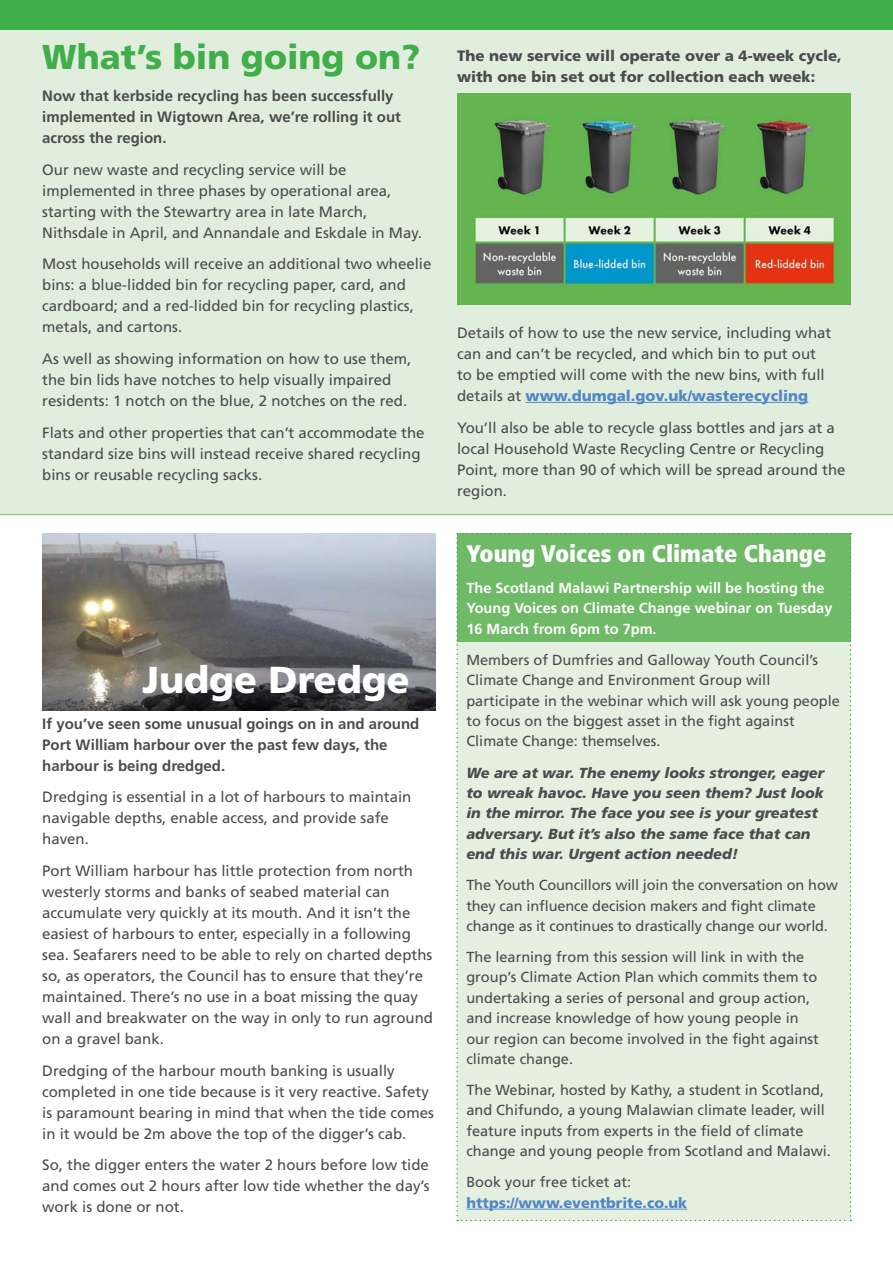
<style>
.page{position:relative;width:893px;height:1263px;background:#fff}
.page>*{position:absolute;margin:0;border:0;box-sizing:border-box;transform-origin:0 0}
.Body{font:900 37.5px "Frutiger";color:#fff}
.Body-2{font:900 34.5px "Frutiger";color:#40ae49}
.Body-3{font:900 condensed 24px "Frutiger";color:#fff}
.Body-4{font:15px/21px "Frutiger";color:#4b4c4d}
.Body-5{font:700 15px/21px "Frutiger";color:#4b4c4d}
.Body-6{font:900 15px/21px "Frutiger";color:#4b4c4d}
.Body-7{font:14.55px/20.4px "Frutiger";color:#4b4c4d}
.Body-8{font:italic 900 14.55px/20.4px "Frutiger";color:#4b4c4d}
.Body-9{font:700 14.55px/20.4px "Frutiger";color:#fff}
.Body-10{font:900 14.55px "Frutiger";color:#5087c6}
.s1{font-weight:900;color:#5087c6}
</style>
<div class="page">
<div style="left:0;top:0;width:893px;height:30px;background:#40ae49"></div>
<div style="left:0;top:30px;width:893px;height:484px;background:#e1eedd"></div>
<hr style="left:892px;top:0;width:1px;height:30px;background:#ee1d23">
<hr style="left:525px;top:402px;width:283px;height:1px;background:#5087c6">
<img style="left:457px;top:94px;width:393px;height:210px">
<img style="left:42px;top:534px;width:393px;height:177px">
<svg style="left:456px;top:533px;width:395px;height:688px;background:#d1e7cd"></svg>
<hr style="left:0;top:514px;width:893px;height:1px;background:#99cb8f">
<p class="Body-2" style="left:42px;top:36px;width:380px">What’s bin going on?</p>
<p class="Body-5" style="left:42px;top:85px;width:360px">Now that kerbside recycling has been successfully implemented in Wigtown Area, we’re rolling it out across the region.</p>
<p class="Body-4" style="left:42px;top:159px;width:381px">Our new waste and recycling service will be implemented in three phases by operational area, starting with the Stewartry area in late March, Nithsdale in April, and Annandale and Eskdale in May.</p>
<p class="Body-4" style="left:42px;top:253px;width:391px">Most households will receive an additional two wheelie bins: a blue-lidded bin for recycling paper, card, and cardboard; and a red-lidded bin for recycling plastics, metals, and cartons.</p>
<p class="Body-4" style="left:42px;top:348px;width:371px">As well as showing information on how to use them, the bin lids have notches to help visually impaired residents: 1 notch on the blue, 2 notches on the red.</p>
<p class="Body-4" style="left:42px;top:422px;width:384px">Flats and other properties that can’t accommodate the standard size bins will instead receive shared recycling bins or reusable recycling sacks.</p>
<p class="Body" style="left:142px;top:657px;width:269px">Judge Dredge</p>
<p class="Body-5" style="left:42px;top:713px;width:379px">If you’ve seen some unusual goings on in and around<br>Port William harbour over the past few days, the harbour is being dredged.</p>
<p class="Body-4" style="left:42px;top:786px;width:371px">Dredging is essential in a lot of harbours to maintain navigable depths, enable access, and provide safe haven.</p>
<p class="Body-4" style="left:42px;top:860px;width:392px">Port William harbour has little protection from north westerly storms and banks of seabed material can accumulate very quickly at its mouth. And it isn’t the easiest of harbours to enter, especially in a following sea. Seafarers need to be able to rely on charted depths so, as operators, the Council has to ensure that they’re maintained. There’s no use in a boat missing the quay wall and breakwater on the way in only to run aground on a gravel bank.</p>
<p class="Body-4" style="left:42px;top:1060px;width:393px">Dredging of the harbour mouth banking is usually completed in one tide because is it very reactive. Safety is paramount bearing in mind that when the tide comes in it would be 2m above the top of the digger’s cab.</p>
<p class="Body-4" style="left:42px;top:1154px;width:389px;text-align:justify">So, the digger enters the water 2 hours before low tide and comes out 2 hours after low tide whether the day’s work is done or not.</p>
<p class="Body-6" style="left:457px;top:45px;width:386px">The new service will operate over a 4-week cycle, with one bin set out for collection each week:</p>
<p class="Body-4" style="left:457px;top:322px;width:376px">Details of how to use the new service, including what can and can’t be recycled, and which bin to put out to be emptied will come with the new bins, with full details at <span class="s1">www.dumgal.gov.uk/wasterecycling</span></p>
<p class="Body-4" style="left:457px;top:417px;width:390px">You’ll also be able to recycle glass bottles and jars at a local Household Waste Recycling Centre or Recycling Point, more than 90 of which will be spread around the region.</p>
<p class="Body-3" style="left:466px;top:539px;width:362px">Young Voices on Climate Change</p>
<p class="Body-9" style="left:466px;top:578px;width:368px">The Scotland Malawi Partnership will be hosting the<br>Young Voices on Climate Change webinar on Tuesday<br>16 March from 6pm to 7pm.</p>
<p class="Body-7" style="left:466px;top:649px;width:375px">Members of Dumfries and Galloway Youth Council’s Climate Change and Environment Group will participate in the webinar which will ask young people to focus on the biggest asset in the fight against Climate Change: themselves.</p>
<p class="Body-8" style="left:466px;top:762px;width:359px">We are at war. The enemy looks stronger, eager to wreak havoc. Have you seen them? Just look in the mirror. The face you see is your greatest adversary. But it’s also the same face that can end this war. Urgent action needed!</p>
<p class="Body-7" style="left:466px;top:875px;width:373px">The Youth Councillors will join the conversation on how they can influence decision makers and fight climate change as it continues to drastically change our world.</p>
<p class="Body-7" style="left:466px;top:946px;width:354px">The learning from this session will link in with the group’s Climate Action Plan which commits them to undertaking a series of personal and group action, and increase knowledge of how young people in our region can become involved in the fight against climate change.</p>
<p class="Body-7" style="left:466px;top:1080px;width:366px">The Webinar, hosted by Kathy, a student in Scotland, and Chifundo, a young Malawian climate leader, will feature inputs from experts in the field of climate change and young people from Scotland and Malawi.</p>
<p class="Body-7" style="left:466px;top:1172px;width:166px">Book your free ticket at:</p>
<p class="Body-10" style="left:466px;top:1194px;width:222px">https://www.eventbrite.co.uk</p>
</div>
